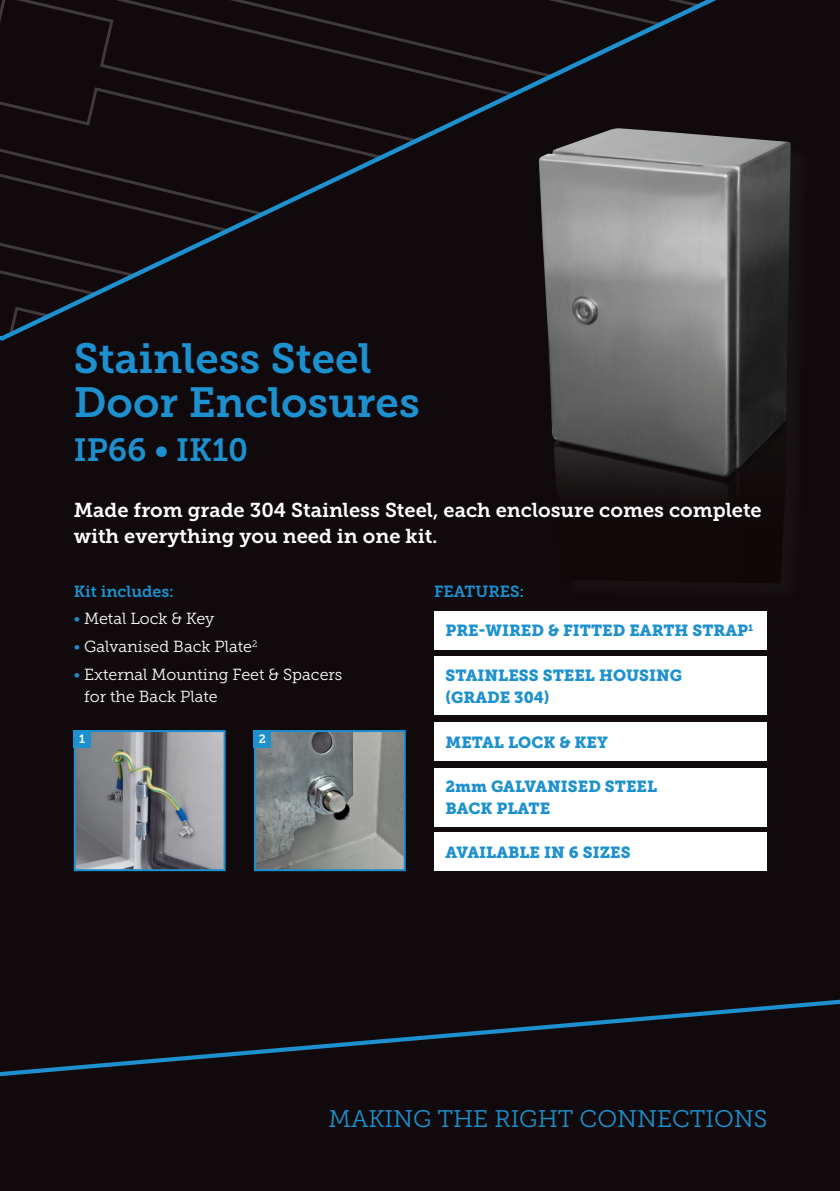
<style>
.page{position:relative;width:840px;height:1191px;background:#fff}
.page>*{position:absolute;margin:0;border:0;box-sizing:border-box;transform-origin:0 0}
.t1{font:42px "Museo Slab 700";color:#1d90d0}
.t2{font:32px "Museo Slab 700";color:#1d90d0}
.t3{font:24px "Museo Slab 300";color:#1d90d0}
.Body_Copy{font:20px/26px "Museo Slab 700";color:#fff}
.t4{font:16px/22px "Museo Slab 900";color:#1d90d0}
.Body_Copy-2{font:16px/22px "Museo Slab 300";color:#fff}
.Body_Copy-3{font:16px "Museo Slab 700";color:#1d90d0}
.Body_Copy-4{font:12px "Museo Slab 700";color:#fff}
.s1{color:#1d90d0}
</style>
<div class="page">
<div style="left:0;top:0;width:839px;height:1191px;background:#110a0c"></div>
<svg style="left:0;top:0;width:716px;height:341px"></svg>
<svg style="left:0;top:999px;width:839px;height:78px"></svg>
<img style="left:538px;top:128px;width:253px;height:364px">
<img style="left:77px;top:733px;width:145px;height:135px">
<div style="left:74px;top:730px;width:151px;height:141px;border:2px solid #1d90d0"></div>
<div style="left:74px;top:730px;width:17px;height:17px;background:#1d90d0"></div>
<img style="left:257px;top:733px;width:145px;height:135px">
<div style="left:254px;top:730px;width:151px;height:141px;border:2px solid #1d90d0"></div>
<div style="left:254px;top:730px;width:17px;height:17px;background:#1d90d0"></div>
<div style="left:434px;top:768px;width:331px;height:58px;background:#fff"></div>
<div style="left:434px;top:657px;width:331px;height:58px;background:#fff"></div>
<div style="left:434px;top:722px;width:331px;height:39px;background:#fff"></div>
<div style="left:434px;top:832px;width:331px;height:39px;background:#fff"></div>
<div style="left:434px;top:611px;width:331px;height:38px;background:#fff"></div>
<p class="t1" style="left:74px;top:335px;width:299px">Stainless Steel</p>
<p class="t1" style="left:74px;top:379px;width:347px">Door Enclosures</p>
<p class="t2" style="left:74px;top:432px;width:176px">IP66 • IK10</p>
<p class="Body_Copy" style="left:74px;top:497px;width:689px">Made from grade 304 Stainless Steel, each enclosure comes complete with everything you need in one kit.</p>
<p class="Body_Copy-3" style="left:74px;top:582px;width:102px">Kit includes:</p>
<p class="Body_Copy-2" style="left:74px;top:608px;width:142px"><span class="s1">•</span> Metal Lock &amp; Key</p>
<p class="Body_Copy-2" style="left:74px;top:635px;width:185px"><span class="s1">•</span> Galvanised Back Plate<sup>2</sup></p>
<p class="Body_Copy-2" style="left:84px;top:663px;width:259px;text-indent:-10px"><span class="s1">•</span> External Mounting Feet &amp; Spacers for the Back Plate</p>
<p class="Body_Copy-4" style="left:79px;top:732px;width:8px">1</p>
<p class="Body_Copy-4" style="left:259px;top:732px;width:9px">2</p>
<p class="Body_Copy-3" style="left:434px;top:582px;width:92px">FEATURES:</p>
<p class="t4" style="left:445px;top:619px;width:309px">PRE-WIRED &amp; FITTED EARTH STRAP<sup>1</sup></p>
<p class="t4" style="left:445px;top:664px;width:238px">STAINLESS STEEL HOUSING (GRADE 304)</p>
<p class="t4" style="left:445px;top:731px;width:164px">METAL LOCK &amp; KEY</p>
<p class="t4" style="left:445px;top:776px;width:213px">2mm GALVANISED STEEL<br>BACK PLATE</p>
<p class="t4" style="left:445px;top:841px;width:187px">AVAILABLE IN 6 SIZES</p>
<p class="t3" style="left:328px;top:1105px;width:440px">MAKING THE RIGHT CONNECTIONS</p>
</div>
